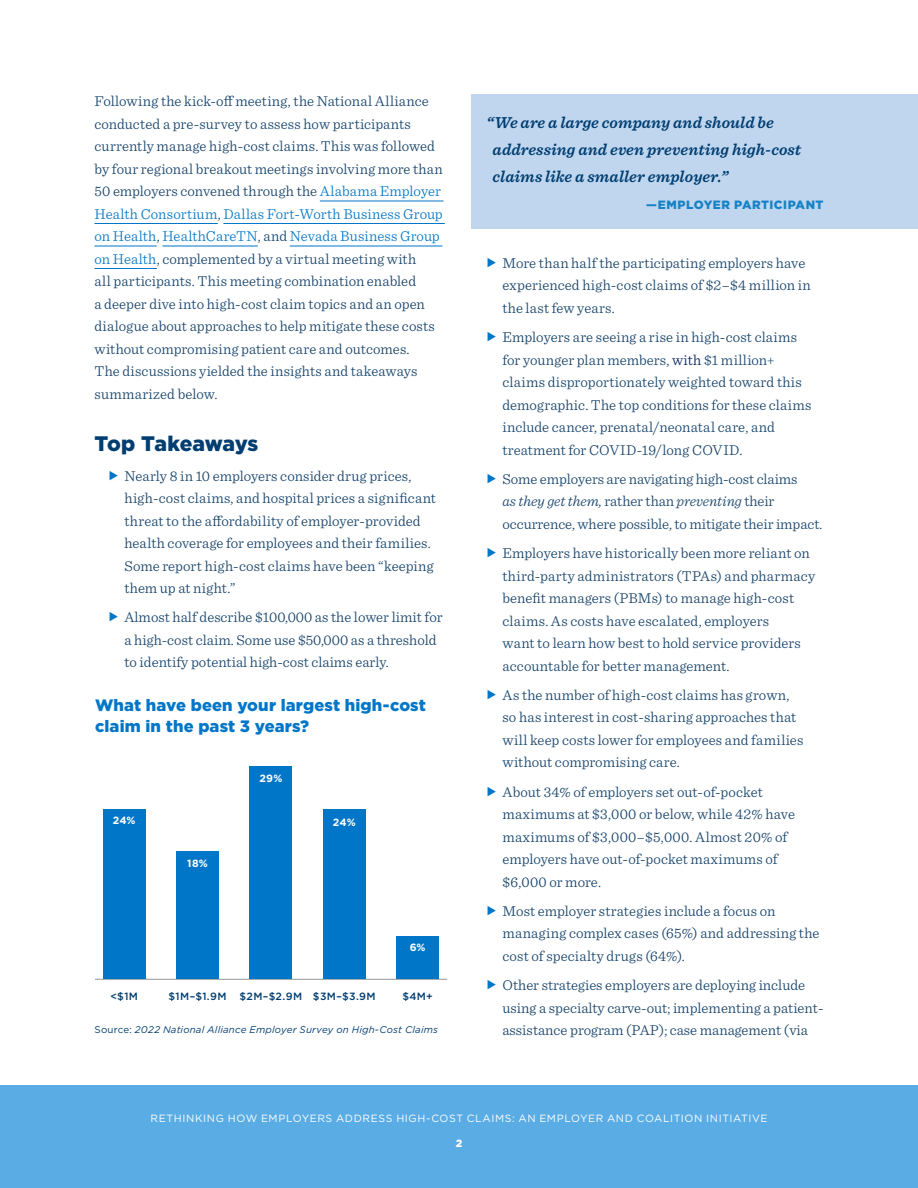
<style>
.page{position:relative;width:918px;height:1188px;background:#fff}
.page>*{position:absolute;margin:0;border:0;box-sizing:border-box;transform-origin:0 0}
.t1{font:900 21px "Gotham";letter-spacing:-.015em;color:#003d71}
.t2{font:italic 600 16.5px/27px "Sentinel";letter-spacing:.005em;color:#003d71}
.t3{font:900 16.5px/21px "Gotham";letter-spacing:.01em;color:#0076c8}
.t4{font:300 15px/22.5px "Sentinel";color:#144169}
.t5{font:900 12px "Gotham";letter-spacing:.04em;color:#1682c5}
.t6{font:10.5px "Gotham";letter-spacing:.055em;color:#fff}
.t7{font:500 10.5px "Gotham";letter-spacing:.03em;color:#003d71}
.t8{font:700 10.5px "Gotham";letter-spacing:.02em;color:#fff}
.t9{font:900 10.5px "Gotham";color:#fff}
.t10{font:italic 9.75px "Gotham";letter-spacing:.02em;color:#003d71}
.s1{color:#0076c8}
.s2{font-style:normal}
.s3{color:#002060}
.s4{font-style:italic}
</style>
<div class="page">
<div style="left:0;top:1085px;width:918px;height:103px;background:#5aace5"></div>
<hr style="left:320px;top:201px;width:124px;height:1px;background:#0076c8">
<hr style="left:94px;top:223px;width:124px;height:1px;background:#0076c8">
<hr style="left:223px;top:223px;width:222px;height:1px;background:#0076c8">
<hr style="left:94px;top:246px;width:63px;height:1px;background:#0076c8">
<hr style="left:162px;top:246px;width:96px;height:1px;background:#0076c8">
<hr style="left:290px;top:246px;width:152px;height:1px;background:#0076c8">
<hr style="left:94px;top:268px;width:63px;height:1px;background:#0076c8">
<div style="left:472px;top:94px;width:446px;height:135px;background:#bfd6ee"></div>
<hr style="left:95px;top:979px;width:352px;height:1px;background:#949698">
<div style="left:103px;top:809px;width:42px;height:170px;background:#0076c8"></div>
<div style="left:177px;top:852px;width:42px;height:127px;background:#0076c8"></div>
<div style="left:250px;top:766px;width:42px;height:213px;background:#0076c8"></div>
<div style="left:323px;top:809px;width:42px;height:170px;background:#0076c8"></div>
<div style="left:397px;top:937px;width:42px;height:42px;background:#0076c8"></div>
<p class="t4" style="left:94px;top:89px;width:350px">Following the kick-off meeting, the National Alliance conducted a pre-survey to assess how participants currently manage high-cost claims. This was followed by four regional breakout meetings involving more than 50 employers convened through the <span class="s1">Alabama Employer Health Consortium</span>, <span class="s1">Dallas Fort-Worth Business Group on Health</span>, <span class="s1">HealthCareTN</span>, and <span class="s1">Nevada Business Group on Health</span>, complemented by a virtual meeting with<br>all participants. This meeting combination enabled<br>a deeper dive into high-cost claim topics and an open dialogue about approaches to help mitigate these costs without compromising patient care and outcomes.<br>The discussions yielded the insights and takeaways summarized below.</p>
<h1 class="t1" style="left:94px;top:430px;width:165px">Top Takeaways</h1>
<p class="t4" style="left:125px;top:463px;width:313px">Nearly 8 in 10 employers consider drug prices, high-cost claims, and hospital prices a significant threat to the affordability of employer-provided health coverage for employees and their families.<br>Some report high-cost claims have been “keeping them up at night.”</p>
<p class="t4" style="left:125px;top:605px;width:320px">Almost half describe $100,000 as the lower limit for a high-cost claim. Some use $50,000 as a threshold to identify potential high-cost claims early.</p>
<p class="t3" style="left:95px;top:695px;width:332px">What have been your largest high-cost claim in the past 3 years?</p>
<p class="t8" style="left:113px;top:813px;width:24px">24%</p>
<p class="t8" style="left:187px;top:857px;width:22px">18%</p>
<p class="t8" style="left:259px;top:772px;width:25px">29%</p>
<p class="t8" style="left:333px;top:815px;width:24px">24%</p>
<p class="t8" style="left:410px;top:940px;width:18px">6%</p>
<p class="t7" style="left:110px;top:989px;width:29px">&lt;$1M</p>
<p class="t7" style="left:169px;top:989px;width:209px">$1M–$1.9M $2M–$2.9M $3M–$3.9M</p>
<p class="t7" style="left:402px;top:989px;width:32px">$4M+</p>
<p class="t10" style="left:94px;top:1023px;width:345px"><span class="s2">Source:</span> 2022 National Alliance Employer Survey on High-Cost Claims</p>
<p class="t2" style="left:493px;top:108px;width:310px;text-indent:-6px">“We are a large company and should be addressing and even preventing high-cost claims like a smaller employer.”</p>
<p class="t5" style="left:646px;top:196px;width:179px">—EMPLOYER PARTICIPANT</p>
<p class="t4" style="left:503px;top:251px;width:310px">More than half the participating employers have experienced high-cost claims of $2–$4 million in the last few years.</p>
<p class="t4" style="left:503px;top:325px;width:311px">Employers are seeing a rise in high-cost claims for younger plan members, <span class="s3">with</span> $1 million+ claims disproportionately weighted toward this demographic. The top conditions for these claims include cancer, prenatal/neonatal care, and treatment for COVID-19/long COVID.</p>
<p class="t4" style="left:503px;top:467px;width:322px">Some employers are navigating high-cost claims<br><span class="s4">as they get them,</span> rather than <span class="s4">preventing</span> their occurrence, where possible, to mitigate their impact.</p>
<p class="t4" style="left:503px;top:541px;width:314px">Employers have historically been more reliant on third-party administrators (TPAs) and pharmacy benefit managers (PBMs) to manage high-cost claims. As costs have escalated, employers<br>want to learn how best to hold service providers accountable for better management.</p>
<p class="t4" style="left:503px;top:683px;width:302px">As the number of high-cost claims has grown, so has interest in cost-sharing approaches that will keep costs lower for employees and families without compromising care.</p>
<p class="t4" style="left:503px;top:779px;width:294px">About 34% of employers set out-of-pocket maximums at $3,000 or below, while 42% have maximums of $3,000–$5,000. Almost 20% of employers have out-of-pocket maximums of $6,000 or more.</p>
<p class="t4" style="left:503px;top:899px;width:318px">Most employer strategies include a focus on managing complex cases (65%) and addressing the cost of specialty drugs (64%).</p>
<p class="t4" style="left:503px;top:973px;width:322px">Other strategies employers are deploying include using a specialty carve-out; implementing a patient&shy;assistance program (PAP); case management (via</p>
<p class="t6" style="left:150px;top:1112px;width:619px">RETHINKING HOW EMPLOYERS ADDRESS HIGH-COST CLAIMS: AN EMPLOYER AND COALITION INITIATIVE</p>
<p class="t9" style="left:456px;top:1136px;width:8px">2</p>
</div>
